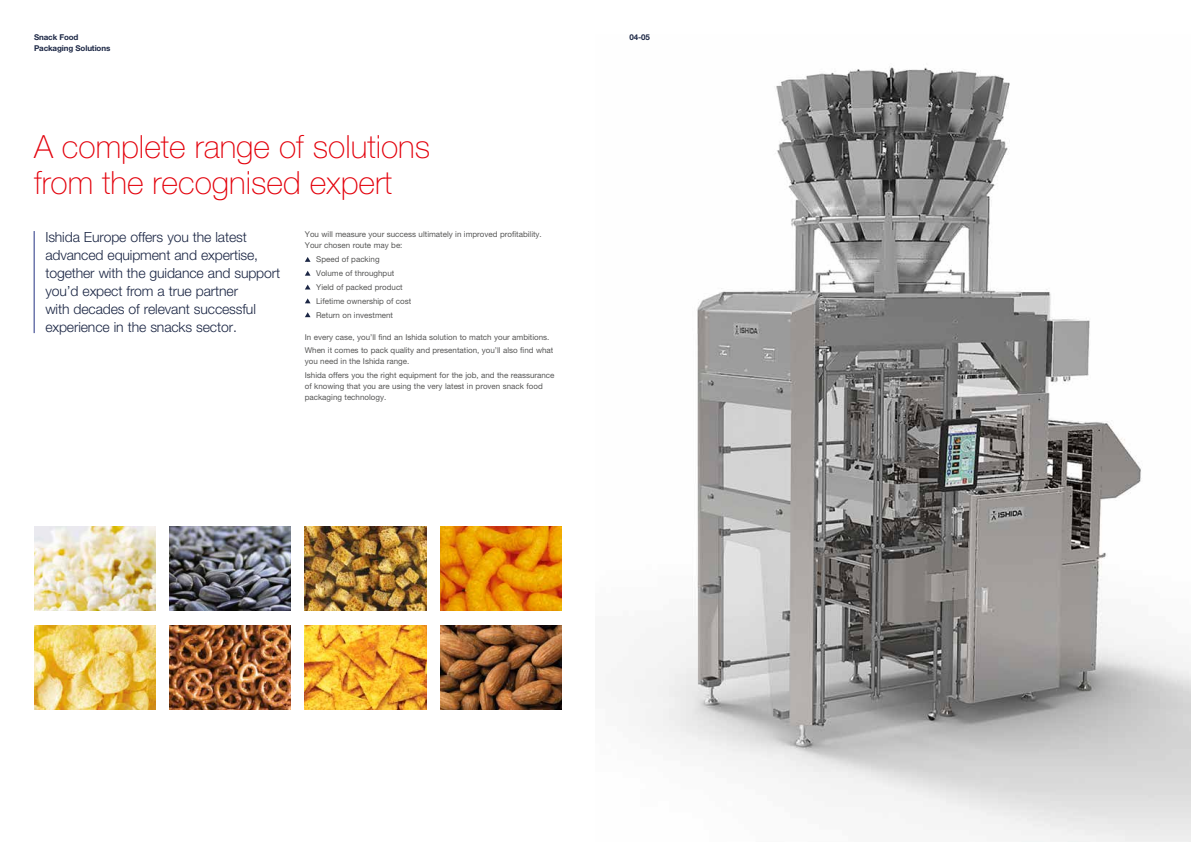
<style>
.page{position:relative;width:1191px;height:842px;background:#fff}
.page>*{position:absolute;margin:0;border:0;box-sizing:border-box;transform-origin:0 0}
.t1{font:100 32px/36px "Helvetica Neue LT";color:#e3000b}
.t2{font:300 14px/18px "Helvetica Neue LT";letter-spacing:-.01em;color:#1b2644}
.t3{font:8px/13.8px "Helvetica Neue LT";color:#565655}
.t4{font:700 8px/11px "Helvetica Neue LT";letter-spacing:-.015em;color:#1b2644}
</style>
<div class="page">
<img style="left:169px;top:625px;width:122px;height:84px">
<img style="left:34px;top:625px;width:121px;height:84px">
<img style="left:440px;top:527px;width:121px;height:84px">
<img style="left:634px;top:66px;width:557px;height:776px">
<img style="left:440px;top:625px;width:121px;height:84px">
<img style="left:305px;top:625px;width:121px;height:84px">
<img style="left:305px;top:527px;width:121px;height:84px">
<img style="left:169px;top:527px;width:122px;height:84px">
<img style="left:34px;top:527px;width:121px;height:84px">
<hr style="left:34px;top:231px;width:1px;height:102px;background:#243282">
<svg style="left:305px;top:257px;width:5px;height:5px"></svg>
<svg style="left:305px;top:271px;width:5px;height:5px"></svg>
<svg style="left:305px;top:285px;width:5px;height:4px"></svg>
<svg style="left:305px;top:298px;width:5px;height:5px"></svg>
<svg style="left:305px;top:312px;width:5px;height:5px"></svg>
<p class="t4" style="left:34px;top:32px;width:78px">Snack Food<br>Packaging Solutions</p>
<p class="t4" style="left:629px;top:32px;width:22px">04-05</p>
<h1 class="t1" style="left:34px;top:128px;width:398px">A complete range of solutions from the recognised expert</h1>
<p class="t3" style="left:305px;top:229px;width:238px;line-height:11px">You will measure your success ultimately in improved profitability.<br>Your chosen route may be:</p>
<p class="t3" style="left:316px;top:252px;width:97px">Speed of packing<br>Volume of throughput<br>Yield of packed product<br>Lifetime ownership of cost<br>Return on investment</p>
<p class="t3" style="left:305px;top:330px;width:250px">In every case, you’ll find an Ishida solution to match your ambitions.<br>When it comes to pack quality and presentation, you’ll also find what</p>
<p class="t3" style="left:305px;top:354px;width:251px">you need in the Ishida range.<br>Ishida offers you the right equipment for the job, and the reassurance</p>
<p class="t3" style="left:305px;top:381px;width:239px;line-height:11px">of knowing that you are using the very latest in proven snack food packaging technology.</p>
<h2 class="t2" style="left:45px;top:228px;width:236px">Ishida Europe offers you the latest advanced equipment and expertise, together with the guidance and support you’d expect from a true partner<br>with decades of relevant successful experience in the snacks sector.</h2>
</div>
